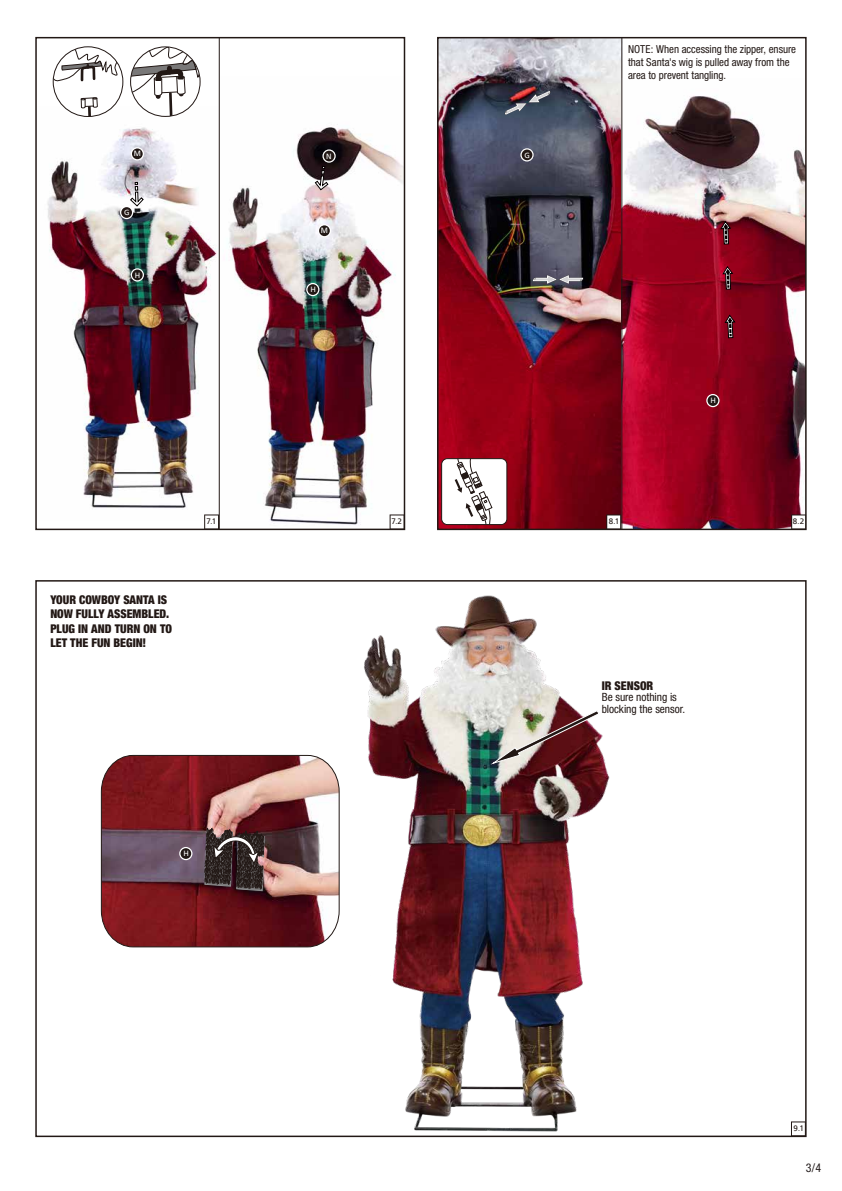
<style>
.page{position:relative;width:842px;height:1191px;background:#fff}
.page>*{position:absolute;margin:0;border:0;box-sizing:border-box;transform-origin:0 0}
.t1{font:900 condensed 12px/14.4px "Helvetica Neue";color:#221815}
.t2{font:condensed 12px "Helvetica Neue";color:#241d1d}
.t3{font:condensed 11.4px/11.4px "Helvetica Neue";letter-spacing:-.005em;color:#221815}
.t4{font:condensed 11px/13.2px "Helvetica Neue";letter-spacing:-.005em;color:#221815}
.t5{font:8px "Frutiger";color:#221815}
.t6{font:7.6px "Frutiger";color:#fff}
.s1{font-size:7px}
</style>
<div class="page">
<img style="left:228px;top:124px;width:174px;height:403px">
<img style="left:47px;top:107px;width:170px;height:401px">
<svg style="left:131px;top:268px;width:13px;height:13px"></svg>
<div style="left:132px;top:269px;width:11px;height:11px;background:#221815;border-radius:50%"></div>
<svg style="left:306px;top:283px;width:13px;height:13px"></svg>
<div style="left:307px;top:284px;width:11px;height:11px;background:#221815;border-radius:50%"></div>
<svg style="left:131px;top:147px;width:13px;height:13px"></svg>
<div style="left:132px;top:148px;width:11px;height:11px;background:#221815;border-radius:50%"></div>
<svg style="left:318px;top:224px;width:13px;height:13px"></svg>
<div style="left:319px;top:225px;width:11px;height:11px;background:#221815;border-radius:50%"></div>
<svg style="left:322px;top:149px;width:14px;height:14px"></svg>
<div style="left:324px;top:151px;width:10px;height:10px;background:#221815;border-radius:50%"></div>
<svg style="left:120px;top:206px;width:13px;height:13px"></svg>
<div style="left:121px;top:207px;width:11px;height:11px;background:#221815;border-radius:50%"></div>
<svg style="left:791px;top:1121px;width:13px;height:13px"></svg>
<img style="left:364px;top:595px;width:246px;height:537px">
<img style="left:490px;top:710px;width:110px;height:54px">
<img style="left:440px;top:40px;width:182px;height:487px">
<img style="left:623px;top:95px;width:181px;height:432px">
<div style="left:35px;top:37px;width:370px;height:493px;border:2px solid #221815"></div>
<svg style="left:390px;top:514px;width:14px;height:15px"></svg>
<svg style="left:204px;top:514px;width:15px;height:15px"></svg>
<div style="left:437px;top:37px;width:370px;height:493px;border:2px solid #221815"></div>
<svg style="left:606px;top:514px;width:15px;height:15px"></svg>
<svg style="left:791px;top:514px;width:15px;height:15px"></svg>
<hr style="left:219px;top:38px;width:1px;height:491px;background:#221815">
<hr style="left:622px;top:38px;width:1px;height:491px;background:#221815">
<div style="left:53px;top:47px;width:70px;height:69px;background:#fff;border-radius:50%"></div>
<svg style="left:81px;top:97px;width:17px;height:18px"></svg>
<svg style="left:53px;top:47px;width:70px;height:35px"></svg>
<div style="left:53px;top:46px;width:70px;height:71px;border:1px solid #221815;border-radius:50%"></div>
<svg style="left:533px;top:275px;width:50px;height:9px"></svg>
<svg style="left:504px;top:91px;width:47px;height:24px"></svg>
<svg style="left:130px;top:182px;width:14px;height:25px"></svg>
<svg style="left:315px;top:166px;width:13px;height:24px"></svg>
<svg style="left:520px;top:148px;width:14px;height:13px"></svg>
<div style="left:522px;top:149px;width:10px;height:11px;background:#221815;border-radius:50%"></div>
<svg style="left:720px;top:221px;width:11px;height:23px"></svg>
<svg style="left:722px;top:266px;width:11px;height:24px"></svg>
<svg style="left:724px;top:315px;width:11px;height:23px"></svg>
<svg style="left:706px;top:394px;width:13px;height:13px"></svg>
<div style="left:707px;top:395px;width:11px;height:11px;background:#221815;border-radius:50%"></div>
<svg style="left:100px;top:754px;width:240px;height:194px;background:#8c4e53"></svg>
<svg style="left:204px;top:828px;width:60px;height:62px;background:#483838"></svg>
<svg style="left:179px;top:847px;width:13px;height:13px"></svg>
<div style="left:180px;top:848px;width:11px;height:11px;background:#221815;border-radius:50%"></div>
<div style="left:442px;top:458px;width:65px;height:66px;background:#fff;border-radius:6px"></div>
<svg style="left:454px;top:460px;width:39px;height:63px"></svg>
<div style="left:441px;top:458px;width:66px;height:67px;border:1px solid #221815;border-radius:6px"></div>
<svg style="left:131px;top:48px;width:69px;height:68px"></svg>
<div style="left:130px;top:46px;width:71px;height:71px;border:1px solid #221815;border-radius:50%"></div>
<p class="t6" style="left:134px;top:149px;width:9px">M</p>
<p class="t6" style="left:124px;top:208px;width:7px">G</p>
<p class="t6" style="left:135px;top:270px;width:7px">H</p>
<p class="t6" style="left:326px;top:152px;width:7px">N</p>
<p class="t6" style="left:321px;top:226px;width:9px">M</p>
<p class="t6" style="left:310px;top:285px;width:7px">H</p>
<p class="t6" style="left:525px;top:150px;width:7px">G</p>
<p class="t4" style="left:628px;top:42px;width:170px">NOTE: When accessing the zipper, ensure that Santa's wig is pulled away from the area to prevent tangling.</p>
<p class="t6" style="left:710px;top:396px;width:7px">H</p>
<p class="t1" style="left:50px;top:592px;width:123px">YOUR COWBOY SANTA IS<br>NOW FULLY ASSEMBLED.<br>PLUG IN AND TURN ON TO<br>LET THE FUN BEGIN!</p>
<p class="t5" style="left:207px;top:517px;width:11px">7<span class="s1">.</span>1</p>
<p class="t5" style="left:392px;top:517px;width:12px">7<span class="s1">.</span>2</p>
<p class="t5" style="left:609px;top:517px;width:12px">8<span class="s1">.</span>1</p>
<p class="t5" style="left:793px;top:517px;width:13px">8<span class="s1">.</span>2</p>
<p class="t1" style="left:602px;top:678px;width:53px">IR SENSOR</p>
<p class="t3" style="left:602px;top:691px;width:85px">Be sure nothing is blocking the sensor.</p>
<p class="t6" style="left:183px;top:849px;width:7px">H</p>
<p class="t5" style="left:794px;top:1124px;width:12px">9<span class="s1">.</span>1</p>
<p class="t2" style="left:806px;top:1160px;width:17px">3/4</p>
</div>
